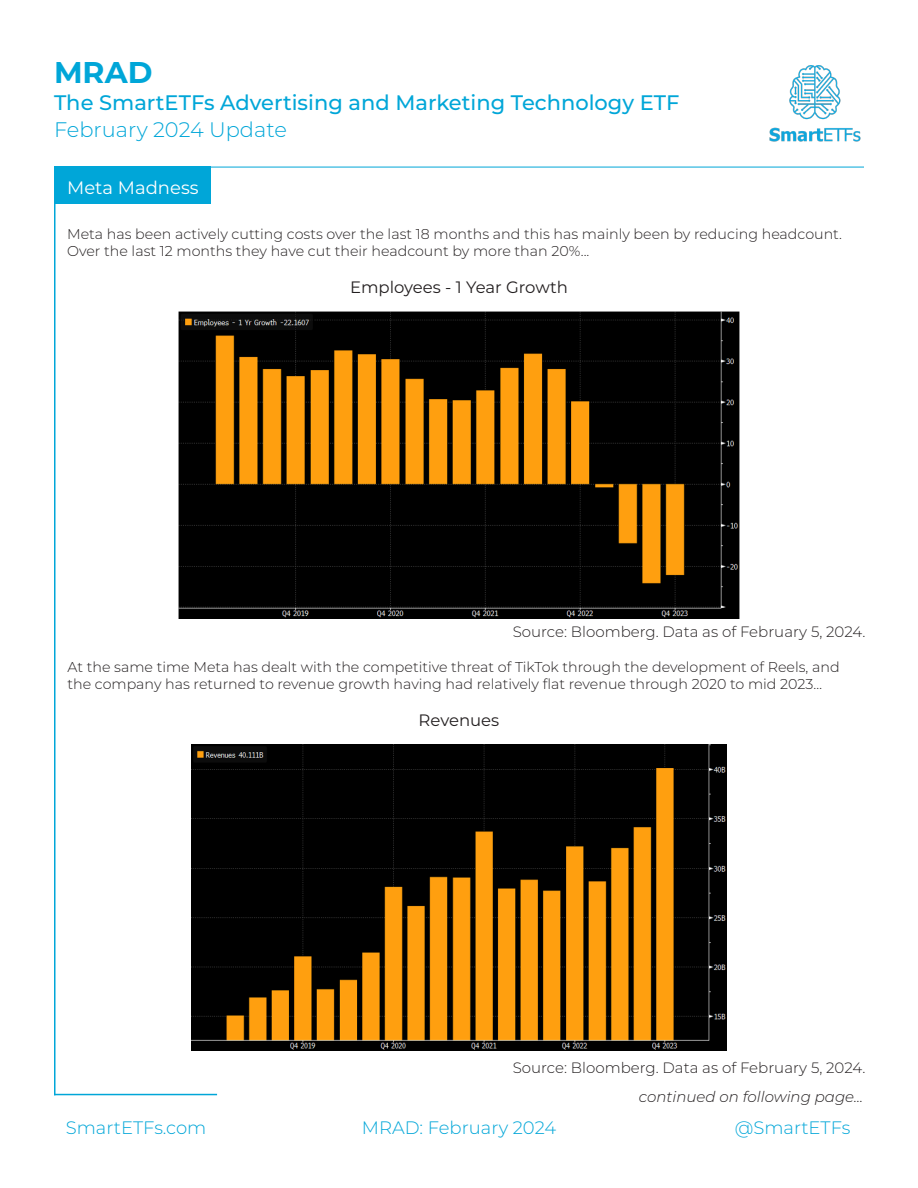
<style>
.page{position:relative;width:918px;height:1188px;background:#fff}
.page>*{position:absolute;margin:0;border:0;box-sizing:border-box;transform-origin:0 0}
.t1{font:700 30px "Montserrat";color:#00a6d8}
.t2{font:500 21px "Montserrat";color:#00a6d8}
.t3{font:300 21px "Montserrat";color:#00a6d8}
.t4{font:300 18px "Montserrat";color:#00a6d8}
.t5{font:18px "Montserrat";color:#fff}
.t6{font:16.5px "Montserrat";color:#231f20}
.t7{font:300 15px "Montserrat";color:#231f20}
.t8{font:italic 300 15px "Montserrat";color:#231f20}
.t9{font:300 14.25px/17.1px "Montserrat";color:#231f20}
</style>
<div class="page">
<hr style="left:54px;top:167px;width:810px;height:1px;background:#00a6d8">
<img style="left:769px;top:65px;width:92px;height:77px">
<div style="left:54px;top:167px;width:157px;height:37px;background:#00a6d8"></div>
<img style="left:179px;top:311px;width:560px;height:307px">
<img style="left:192px;top:744px;width:534px;height:307px">
<hr style="left:54px;top:167px;width:2px;height:928px;background:#00a6d8">
<hr style="left:54px;top:1094px;width:163px;height:1px;background:#00a6d8">
<h1 class="t1" style="left:54px;top:51px;width:100px">MRAD</h1>
<h2 class="t2" style="left:54px;top:88px;width:627px">The SmartETFs Advertising and Marketing Technology ETF</h2>
<h2 class="t3" style="left:54px;top:115px;width:234px">February 2024 Update</h2>
<p class="t5" style="left:67px;top:175px;width:133px">Meta Madness</p>
<p class="t9" style="left:67px;top:225px;width:776px">Meta has been actively cutting costs over the last 18 months and this has mainly been by reducing headcount.<br>Over the last 12 months they have cut their headcount by more than 20%...</p>
<p class="t6" style="left:350px;top:276px;width:219px">Employees - 1 Year Growth</p>
<p class="t7" style="left:513px;top:621px;width:354px">Source: Bloomberg. Data as of February 5, 2024.</p>
<p class="t9" style="left:68px;top:658px;width:774px">At the same time Meta has dealt with the competitive threat of TikTok through the development of Reels, and the company has returned to revenue growth having had relatively flat revenue through 2020 to mid 2023…</p>
<p class="t6" style="left:419px;top:709px;width:82px">Revenues</p>
<p class="t7" style="left:513px;top:1057px;width:354px">Source: Bloomberg. Data as of February 5, 2024.</p>
<p class="t8" style="left:639px;top:1086px;width:226px">continued on following page...</p>
<p class="t4" style="left:66px;top:1115px;width:142px">SmartETFs.com</p>
<p class="t4" style="left:362px;top:1115px;width:196px">MRAD: February 2024</p>
<p class="t4" style="left:735px;top:1115px;width:117px">@SmartETFs</p>
</div>
